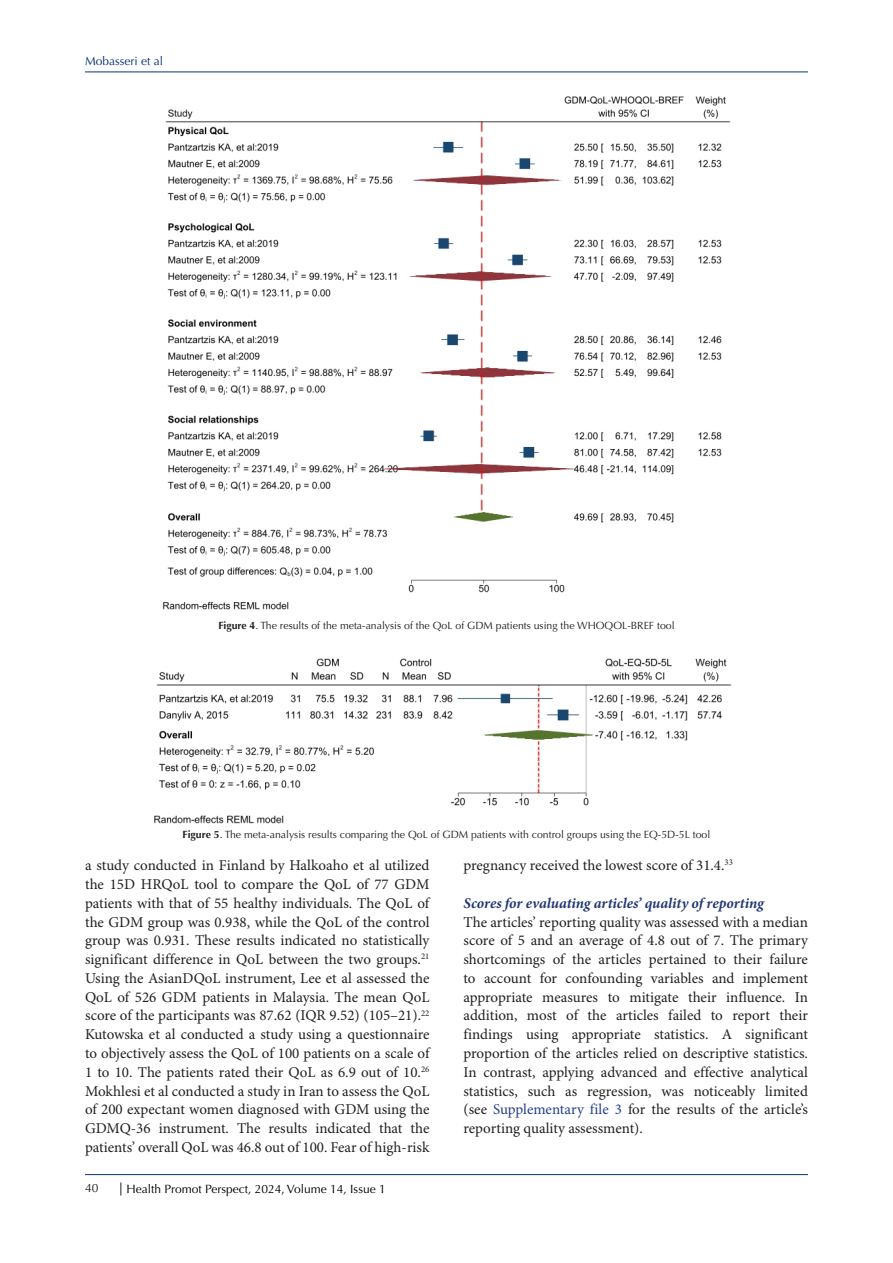
<style>
.page{position:relative;width:893px;height:1263px;background:#fff}
.page>*{position:absolute;margin:0;border:0;box-sizing:border-box;transform-origin:0 0}
.t1{font:15px/18.8px "Minion Pro";color:#231f20;text-align:justify}
.t2{font:italic 700 15px "Minion Pro";letter-spacing:-.005em;color:#213873}
.t3{font:12px "Optima LT Std";color:#000}
.t4{font:12px "Optima LT Std";color:#053278}
.t5{font:12px "Optima LT Std";color:#231f20}
.t6{font:10.5px "Optima LT Std";color:#231f20}
.s1{font-weight:700}
.s2{color:#253f8e}
.s3{color:#150000}
</style>
<div class="page">
<hr style="left:85px;top:72px;width:723px;height:1px;background:#053278">
<hr style="left:85px;top:1174px;width:723px;height:1px;background:#053278">
<svg style="left:120px;top:1182px;width:1px;height:13px"></svg>
<img style="left:163px;top:96px;width:568px;height:514px">
<img style="left:154px;top:658px;width:578px;height:166px">
<p class="t4" style="left:85px;top:54px;width:80px">Mobasseri et al</p>
<p class="t6" style="left:218px;top:619px;width:458px"><span class="s1">Figure 4</span>. The results of the meta-analysis of the QoL of GDM patients using the WHOQOL-BREF tool</p>
<p class="t6" style="left:183px;top:829px;width:529px"><span class="s1">Figure 5</span>. The meta-analysis results comparing the QoL of GDM patients with control groups using the EQ-5D-5L tool</p>
<p class="t1" style="left:85px;top:857px;width:346px">a study conducted in Finland by Halkoaho et al utilized the 15D HRQoL tool to compare the QoL of 77 GDM patients with that of 55 healthy individuals. The QoL of the GDM group was 0.938, while the QoL of the control group was 0.931. These results indicated no statistically significant difference in QoL between the two groups.<sup>21<br></sup>Using the AsianDQoL instrument, Lee et al assessed the QoL of 526 GDM patients in Malaysia. The mean QoL score of the participants was 87.62 (IQR 9.52) (105–21).<sup>22<br></sup>Kutowska et al conducted a study using a questionnaire to objectively assess the QoL of 100 patients on a scale of 1 to 10. The patients rated their QoL as 6.9 out of 10.<sup>26<br></sup>Mokhlesi et al conducted a study in Iran to assess the QoL of 200 expectant women diagnosed with GDM using the GDMQ-36 instrument. The results indicated that the patients’ overall QoL was 46.8 out of 100. Fear of high-risk</p>
<p class="t1" style="left:463px;top:857px;width:271px">pregnancy received the lowest score of 31.4.<sup>33</sup></p>
<p class="t2" style="left:463px;top:892px;width:302px">Scores for evaluating articles’ quality of reporting</p>
<p class="t1" style="left:463px;top:913px;width:346px">The articles’ reporting quality was assessed with a median score of 5 and an average of 4.8 out of 7. The primary shortcomings of the articles pertained to their failure to account for confounding variables and implement appropriate measures to mitigate their influence. In addition, most of the articles failed to report their findings using appropriate statistics. A significant proportion of the articles relied on descriptive statistics.<br>In contrast, applying advanced and effective analytical statistics, such as regression, was noticeably limited (see <span class="s2">Supplementary file 3</span> for the results of the article’s reporting quality assessment).</p>
<p class="t5" style="left:85px;top:1180px;width:15px">40</p>
<p class="t3" style="left:126px;top:1182px;width:261px">Health Promot Perspect<span class="s3">,</span> 2024, Volume 14, Issue 1</p>
</div>
